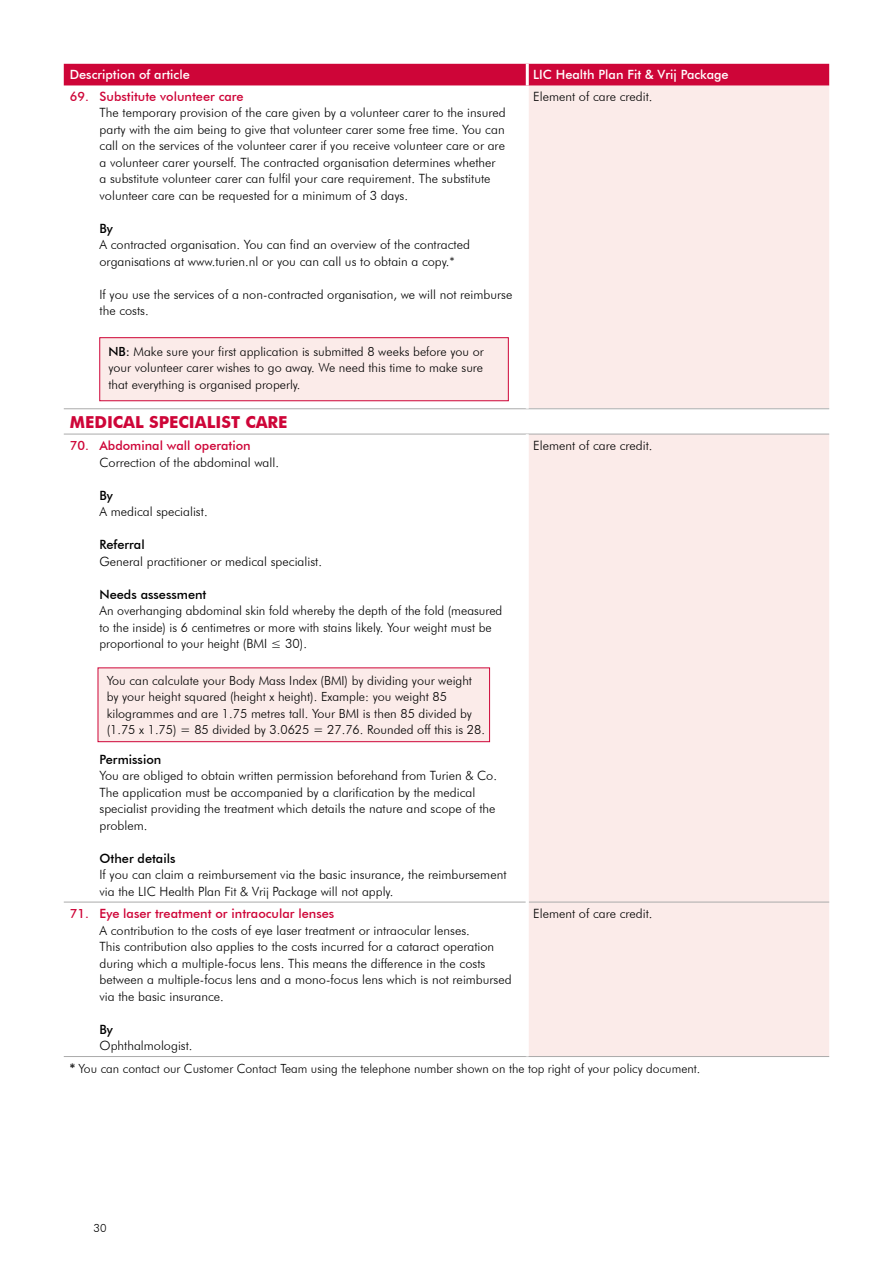
<style>
.page{position:relative;width:893px;height:1263px;background:#fff}
.page>*{position:absolute;margin:0;border:0;box-sizing:border-box;transform-origin:0 0}
.t1{font:700 16.5px "Futura BT";color:#ce0538}
.t2{font:300 12.75px/16.5px "Futura BT";color:#000}
.t3{font:500 12.75px "Futura BT";color:#ce0538}
.t4{font:500 12.75px "Futura BT";color:#000}
.t5{font:500 12.75px "Futura BT";color:#fff}
.t6{font:300 12.6px/16.5px "Futura BT";color:#000;text-align:justify}
.t7{font:300 11.25px "Futura BT";color:#000}
.s1{font-weight:500}
.s2{font-size:12.75px}
</style>
<div class="page">
<div style="left:529px;top:85px;width:300px;height:971px;background:#fbebe9"></div>
<div style="left:64px;top:409px;width:765px;height:25px;background:#fff"></div>
<hr style="left:64px;top:408px;width:463px;height:1px;background:#aaa">
<hr style="left:527px;top:408px;width:302px;height:1px;background:#aaa">
<hr style="left:64px;top:434px;width:463px;height:1px;background:#aaa">
<hr style="left:527px;top:434px;width:302px;height:1px;background:#aaa">
<hr style="left:64px;top:1056px;width:463px;height:1px;background:#aaa">
<hr style="left:527px;top:1056px;width:302px;height:1px;background:#aaa">
<hr style="left:64px;top:902px;width:462px;height:1px;background:#aaa">
<hr style="left:529px;top:902px;width:300px;height:1px;background:#aaa">
<hr style="left:526px;top:434px;width:3px;height:468px;background:#fff">
<hr style="left:526px;top:85px;width:3px;height:324px;background:#fff">
<div style="left:100px;top:338px;width:408px;height:63px;background:#fbebe9"></div>
<div style="left:100px;top:337px;width:408px;height:64px;border:1px solid #ce0538"></div>
<svg style="left:70px;top:1063px;width:5px;height:5px"></svg>
<div style="left:98px;top:668px;width:392px;height:74px;background:#fbebe9"></div>
<div style="left:98px;top:668px;width:392px;height:74px;border:1px solid #ce0538"></div>
<div style="left:64px;top:64px;width:765px;height:21px;background:#ce0538"></div>
<hr style="left:526px;top:64px;width:3px;height:21px;background:#fff">
<p class="t5" style="left:70px;top:67px;width:122px">Description of article</p>
<p class="t5" style="left:533px;top:67px;width:197px">LIC Health Plan Fit &amp; Vrij Package</p>
<p class="t3" style="left:70px;top:89px;width:175px">69. Substitute volunteer care</p>
<p class="t2" style="left:100px;top:105px;width:408px">The temporary provision of the care given by a volunteer carer to the insured party with the aim being to give that volunteer carer some free time. You can call on the services of the volunteer carer if you receive volunteer care or are a volunteer carer yourself. The contracted organisation determines whether<br>a substitute volunteer carer can fulfil your care requirement. The substitute volunteer care can be requested for a minimum of 3 days.</p>
<p class="t4" style="left:100px;top:221px;width:15px">By</p>
<p class="t2" style="left:100px;top:236px;width:372px">A contracted organisation. You can find an overview of the contracted organisations at www.turien.nl or you can call us to obtain a copy.*</p>
<p class="t2" style="left:100px;top:286px;width:414px">If you use the services of a non-contracted organisation, we will not reimburse the costs.</p>
<p class="t6" style="left:108px;top:343px;width:377px"><span class="s1">NB:</span> Make sure your first application is submitted 8 weeks before you or your volunteer carer wishes to go away. We need this time to make sure that everything is organised properly.</p>
<p class="t1" style="left:70px;top:412px;width:219px">MEDICAL SPECIALIST CARE</p>
<p class="t3" style="left:70px;top:438px;width:182px">70. Abdominal wall operation</p>
<p class="t2" style="left:100px;top:454px;width:181px">Correction of the abdominal wall.</p>
<p class="t4" style="left:100px;top:487px;width:15px">By</p>
<p class="t2" style="left:100px;top:503px;width:110px">A medical specialist.</p>
<p class="t4" style="left:100px;top:537px;width:47px">Referral</p>
<p class="t2" style="left:100px;top:553px;width:224px">General practitioner or medical specialist.</p>
<p class="t4" style="left:100px;top:586px;width:108px">Needs assessment</p>
<p class="t2" style="left:100px;top:602px;width:404px">An overhanging abdominal skin fold whereby the depth of the fold (measured to the inside) is 6 centimetres or more with stains likely. Your weight must be proportional to your height (BMI ≤ 30).</p>
<p class="t6" style="left:107px;top:672px;width:380px;text-align:left">You can calculate your Body Mass Index (BMI) by dividing your weight by your height squared (height x height). Example: you weight 85 kilogrammes and are 1.75 metres tall. Your BMI is then 85 divided by (1.75 x 1.75) = 85 divided by 3.0625 = 27.76. Rounded off this is 28.</p>
<p class="t4" style="left:100px;top:751px;width:63px">Permission</p>
<p class="t2" style="left:100px;top:767px;width:399px">You are obliged to obtain written permission beforehand from Turien &amp; Co.<br>The application must be accompanied by a clarification by the medical specialist providing the treatment which details the nature and scope of the problem.</p>
<p class="t4" style="left:100px;top:850px;width:77px">Other details</p>
<p class="t2" style="left:100px;top:866px;width:408px">If you can claim a reimbursement via the basic insurance, the reimbursement via the LIC Health Plan Fit &amp; Vrij Package will not apply.</p>
<p class="t3" style="left:70px;top:906px;width:266px">71. Eye laser treatment or intraocular lenses</p>
<p class="t2" style="left:100px;top:922px;width:414px">A contribution to the costs of eye laser treatment or intraocular lenses.<br>This contribution also applies to the costs incurred for a cataract operation during which a multiple-focus lens. This means the difference in the costs between a multiple-focus lens and a mono-focus lens which is not reimbursed via the basic insurance.</p>
<p class="t4" style="left:100px;top:1021px;width:15px">By</p>
<p class="t2" style="left:100px;top:1037px;width:95px">Ophthalmologist.</p>
<p class="t2" style="left:533px;top:88px;width:121px">Element of care credit.</p>
<p class="t2" style="left:533px;top:437px;width:121px">Element of care credit.</p>
<p class="t2" style="left:533px;top:905px;width:121px">Element of care credit.</p>
<p class="t6" style="left:70px;top:1060px;width:632px"><span class="s2">*</span> You can contact our Customer Contact Team using the telephone number shown on the top right of your policy document.</p>
<p class="t7" style="left:94px;top:1221px;width:14px">30</p>
</div>
